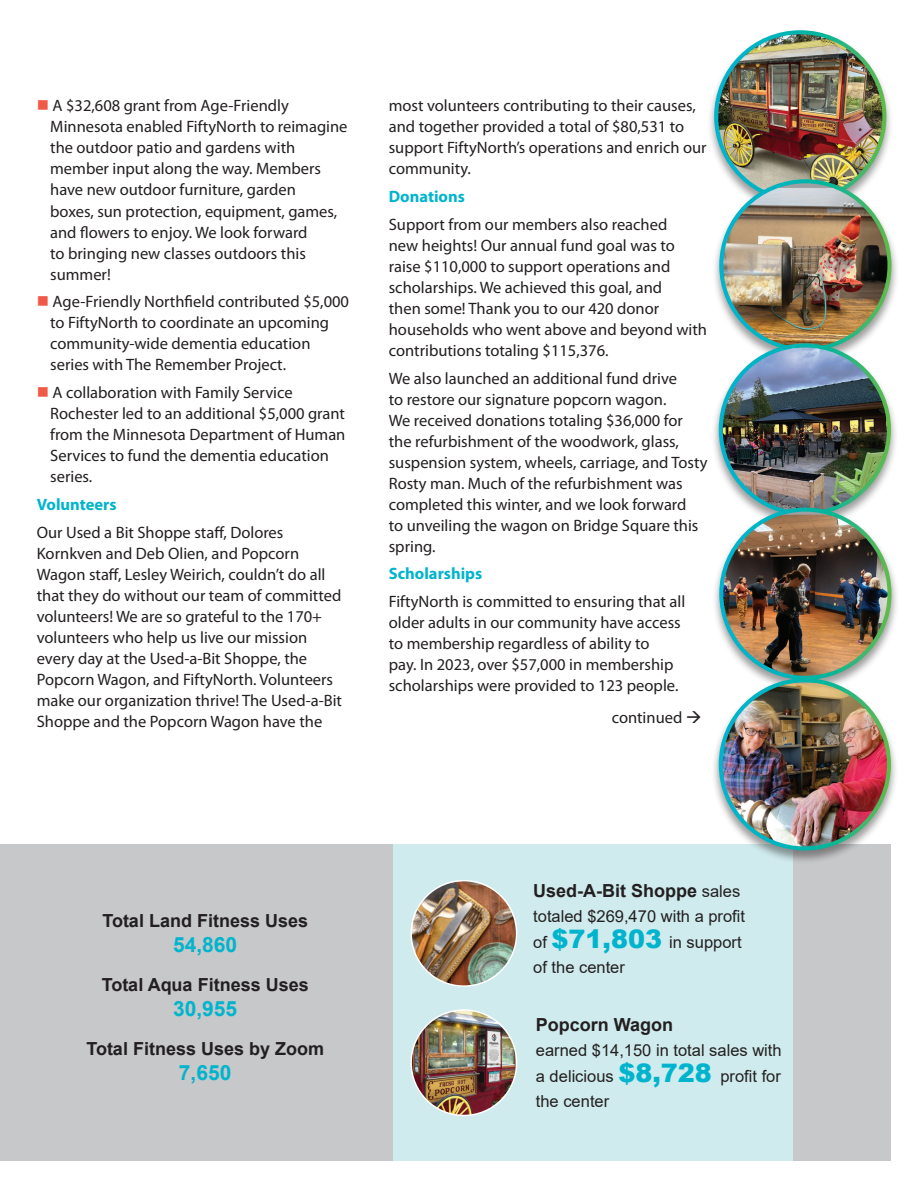
<style>
.page{position:relative;width:918px;height:1188px;background:#fff}
.page>*{position:absolute;margin:0;border:0;box-sizing:border-box;transform-origin:0 0}
.t1{font:700 21px "Arial";color:#00b4cd}
.t2{font:700 18px "Arial";color:#231f20}
.t3{font:16.5px/21px "Myriad Pro";color:#231f20}
.t4{font:16.5px/25.5px "Arial";color:#231f20;text-align:justify}
.t5{font:700 16.5px "Myriad Pro";color:#00b4cd}
.s1{color:#f05946}
.s2{font-weight:400;font-size:16.5px}
.s3{font-weight:900;font-size:25.5px;color:#00b4cd}
</style>
<div class="page">
<div style="left:0;top:845px;width:891px;height:316px;background:#c7c8ca"></div>
<div style="left:393px;top:845px;width:400px;height:316px;background:#cfebed"></div>
<img style="left:411px;top:1010px;width:106px;height:105px;border-radius:53px">
<div style="left:410px;top:1009px;width:107px;height:107px;border:2px solid #fff;border-radius:50%"></div>
<img style="left:411px;top:881px;width:106px;height:105px;border-radius:53px">
<div style="left:410px;top:880px;width:107px;height:107px;border:2px solid #fff;border-radius:50%"></div>
<div style="left:707px;top:29px;width:187px;height:187px;background:#231f20;opacity:.45"></div>
<img style="left:716px;top:32px;width:168px;height:168px;border-radius:84px">
<div style="left:712px;top:178px;width:187px;height:187px;background:#231f20;opacity:.45"></div>
<img style="left:721px;top:188px;width:169px;height:154px">
<div style="left:711px;top:342px;width:187px;height:187px;background:#231f20;opacity:.45"></div>
<img style="left:721px;top:348px;width:169px;height:158px">
<div style="left:712px;top:506px;width:187px;height:187px;background:#231f20;opacity:.45"></div>
<img style="left:721px;top:510px;width:169px;height:168px;border-radius:50%">
<div style="left:719px;top:508px;width:173px;height:172px;border:4px solid #fff;border-radius:50%"></div>
<div style="left:711px;top:677px;width:187px;height:187px;background:#231f20;opacity:.45"></div>
<img style="left:721px;top:683px;width:168px;height:165px">
<div style="left:719px;top:678px;width:172px;height:172px;border:4px solid #fff;border-radius:50%"></div>
<p class="t3" style="left:50px;top:95px;width:299px;text-indent:-13px"><span class="s1">■</span> A $32,608 grant from Age-Friendly Minnesota enabled FiftyNorth to reimagine the outdoor patio and gardens with member input along the way. Members have new outdoor furniture, garden<br>boxes, sun protection, equipment, games, and flowers to enjoy. We look forward<br>to bringing new classes outdoors this summer!</p>
<p class="t3" style="left:50px;top:291px;width:300px;text-indent:-13px"><span class="s1">■</span> Age-Friendly Northfield contributed $5,000 to FiftyNorth to coordinate an upcoming community-wide dementia education series with The Remember Project.</p>
<p class="t3" style="left:50px;top:382px;width:297px;text-indent:-13px"><span class="s1">■</span> A collaboration with Family Service Rochester led to an additional $5,000 grant from the Minnesota Department of Human Services to fund the dementia education series.</p>
<p class="t5" style="left:37px;top:493px;width:81px">Volunteers</p>
<p class="t3" style="left:37px;top:521px;width:307px">Our Used a Bit Shoppe staff, Dolores Kornkven and Deb Olien, and Popcorn Wagon staff, Lesley Weirich, couldn’t do all that they do without our team of committed volunteers! We are so grateful to the 170+ volunteers who help us live our mission every day at the Used-a-Bit Shoppe, the Popcorn Wagon, and FiftyNorth. Volunteers make our organization thrive! The Used-a-Bit Shoppe and the Popcorn Wagon have the</p>
<p class="t3" style="left:389px;top:95px;width:319px">most volunteers contributing to their causes, and together provided a total of $80,531 to support FiftyNorth’s operations and enrich our community.</p>
<p class="t5" style="left:389px;top:186px;width:78px">Donations</p>
<p class="t3" style="left:389px;top:213px;width:320px">Support from our members also reached<br>new heights! Our annual fund goal was to raise $110,000 to support operations and scholarships. We achieved this goal, and<br>then some! Thank you to our 420 donor households who went above and beyond with contributions totaling $115,376.</p>
<p class="t3" style="left:389px;top:367px;width:320px">We also launched an additional fund drive<br>to restore our signature popcorn wagon.<br>We received donations totaling $36,000 for the refurbishment of the woodwork, glass, suspension system, wheels, carriage, and Tosty Rosty man. Much of the refurbishment was completed this winter, and we look forward<br>to unveiling the wagon on Bridge Square this spring.</p>
<p class="t5" style="left:389px;top:563px;width:95px">Scholarships</p>
<p class="t3" style="left:389px;top:591px;width:298px">FiftyNorth is committed to ensuring that all older adults in our community have access to membership regardless of ability to<br>pay. In 2023, over $57,000 in membership scholarships were provided to 123 people.</p>
<p class="t3" style="left:612px;top:707px;width:92px">continued →</p>
<p class="t2" style="left:102px;top:908px;width:207px">Total Land Fitness Uses</p>
<p class="t1" style="left:173px;top:930px;width:66px">54,860</p>
<p class="t2" style="left:102px;top:972px;width:209px">Total Aqua Fitness Uses</p>
<p class="t1" style="left:173px;top:994px;width:66px">30,955</p>
<p class="t2" style="left:86px;top:1036px;width:239px">Total Fitness Uses by Zoom</p>
<p class="t1" style="left:179px;top:1058px;width:54px">7,650</p>
<p class="t2" style="left:533px;top:878px;width:209px">Used-A-Bit Shoppe <span class="s2">sales</span></p>
<p class="t4" style="left:533px;top:904px;width:213px;text-align:left">totaled $269,470 with a profit of <span class="s3">$71,803</span> in support of the center</p>
<p class="t2" style="left:536px;top:1012px;width:139px">Popcorn Wagon</p>
<p class="t4" style="left:536px;top:1038px;width:247px">earned $14,150 in total sales with a delicious <span class="s3">$8,728</span> profit for the center</p>
</div>
